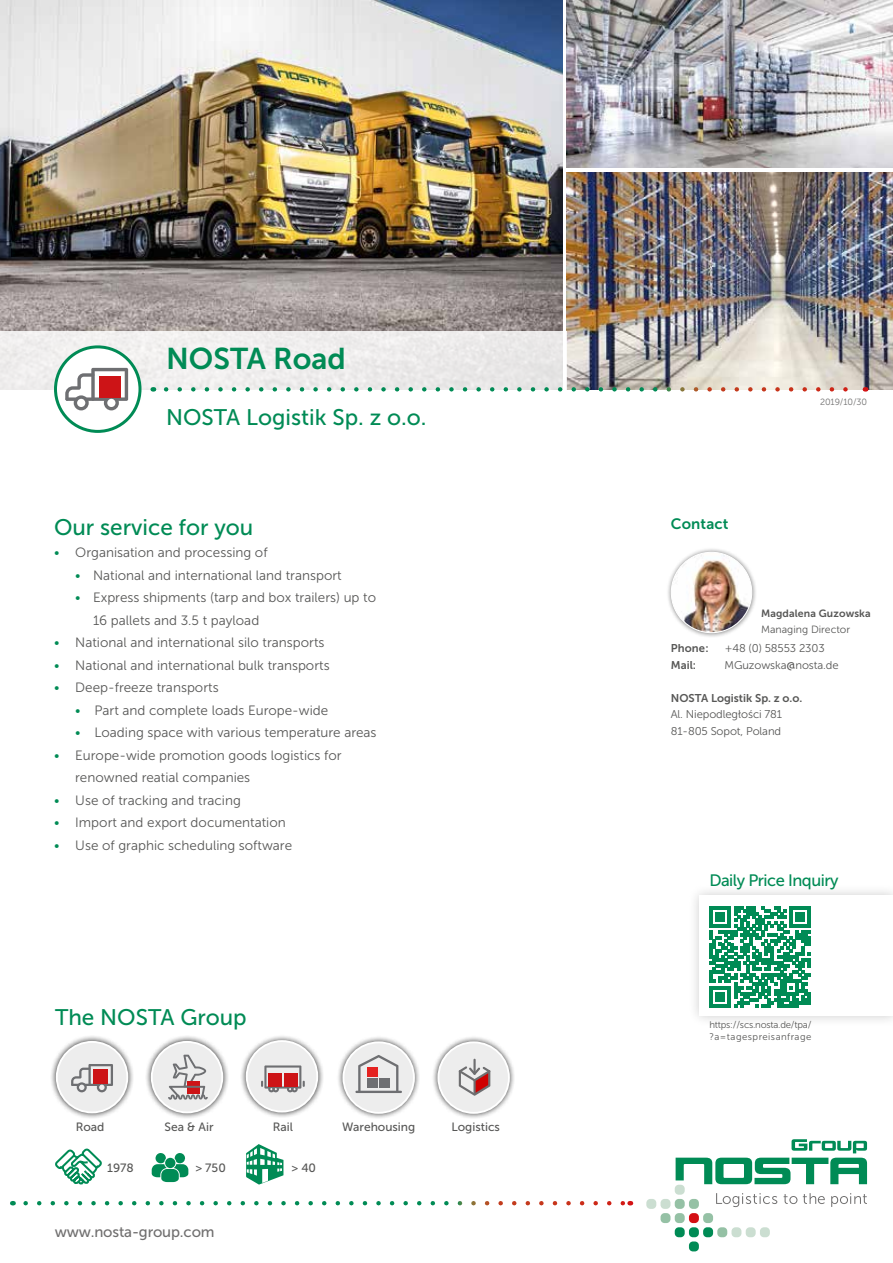
<style>
.page{position:relative;width:893px;height:1263px;background:#fff}
.page>*{position:absolute;margin:0;border:0;box-sizing:border-box;transform-origin:0 0}
.t1{font:30px "Museo Sans 700";color:#008b55}
.t2{font:22.5px "Museo Sans 500";color:#008b55}
.t3{font:16.5px "Museo Sans 500";letter-spacing:-.03em;color:#008b55}
.t4{font:15px "Museo Sans 500";letter-spacing:-.01em;color:#706f6f}
.t5{font:15px "Museo Sans 700";letter-spacing:.01em;color:#008b55}
.t6{font:13.5px/22.5px "Museo Sans 300";color:#575756}
.t7{font:12px "Museo Sans 500";color:#575756}
.t8{font:11.25px/16.5px "Museo Sans 300";letter-spacing:-.01em;color:#575756}
.t9{font:11.25px "Museo Sans 700";color:#575756}
.t10{font:10.5px "Museo Sans 700";letter-spacing:.01em;color:#575756}
.t11{font:10.5px "Museo Sans 300";color:#575756}
.t12{font:9.6px/12px "Museo Sans 300";letter-spacing:.045em;color:#575756}
.t13{font:9px "Museo Sans 300";letter-spacing:-.01em;color:#706f6f}
.s1{color:#008b55}
.s2{font-family:"Museo Sans 500"}
</style>
<div class="page">
<img style="left:567px;top:172px;width:326px;height:217px">
<img style="left:567px;top:0;width:326px;height:168px">
<img style="left:0;top:0;width:562px;height:332px">
<svg style="left:0;top:332px;width:567px;height:65px;fill:#efeded"></svg>
<svg style="left:166px;top:387px;width:692px;height:5px"></svg>
<div style="left:666px;top:547px;width:91px;height:91px;background:#000;opacity:.5"></div>
<img style="left:671px;top:552px;width:81px;height:81px;border-radius:40px">
<div style="left:671px;top:552px;width:81px;height:81px;border:1px solid #fff;border-radius:50%"></div>
<div style="left:432px;top:1035px;width:84px;height:85px;background:#000;opacity:.75"></div>
<div style="left:438px;top:1042px;width:71px;height:71px;background:#ededed;border-radius:50%"></div>
<div style="left:437px;top:1041px;width:73px;height:73px;border:2px solid #fff;border-radius:50%"></div>
<svg style="left:459px;top:1066px;width:31px;height:30px"></svg>
<hr style="left:473px;top:1059px;width:3px;height:16px;background:#6e6e70">
<hr style="left:473px;top:1079px;width:3px;height:15px;background:#6e6e70">
<div style="left:50px;top:1035px;width:84px;height:84px;background:#000;opacity:.75"></div>
<div style="left:57px;top:1042px;width:70px;height:70px;background:#ededed;border-radius:50%"></div>
<div style="left:56px;top:1041px;width:72px;height:72px;border:2px solid #fff;border-radius:50%"></div>
<svg style="left:71px;top:1064px;width:42px;height:28px"></svg>
<div style="left:94px;top:1069px;width:14px;height:15px;background:#cd1417"></div>
<div style="left:145px;top:1035px;width:84px;height:84px;background:#000;opacity:.75"></div>
<div style="left:152px;top:1042px;width:70px;height:70px;background:#ededed;border-radius:50%"></div>
<div style="left:151px;top:1041px;width:72px;height:72px;border:2px solid #fff;border-radius:50%"></div>
<svg style="left:168px;top:1055px;width:40px;height:45px"></svg>
<div style="left:240px;top:1034px;width:84px;height:84px;background:#000;opacity:.75"></div>
<div style="left:247px;top:1041px;width:70px;height:70px;background:#ededed;border-radius:50%"></div>
<div style="left:246px;top:1040px;width:72px;height:72px;border:2px solid #fff;border-radius:50%"></div>
<svg style="left:261px;top:1065px;width:44px;height:27px"></svg>
<div style="left:268px;top:1073px;width:13px;height:13px;background:#cd1417"></div>
<div style="left:285px;top:1073px;width:13px;height:13px;background:#cd1417"></div>
<div style="left:337px;top:1035px;width:84px;height:85px;background:#000;opacity:.75"></div>
<div style="left:343px;top:1042px;width:71px;height:71px;background:#ededed;border-radius:50%"></div>
<div style="left:342px;top:1041px;width:73px;height:73px;border:2px solid #fff;border-radius:50%"></div>
<svg style="left:355px;top:1055px;width:47px;height:38px"></svg>
<svg style="left:55px;top:1148px;width:47px;height:37px"></svg>
<svg style="left:152px;top:1153px;width:36px;height:29px"></svg>
<svg style="left:246px;top:1144px;width:37px;height:40px"></svg>
<svg style="left:716px;top:1193px;width:61px;height:14px"></svg>
<svg style="left:784px;top:1194px;width:13px;height:10px"></svg>
<svg style="left:803px;top:1193px;width:22px;height:11px"></svg>
<svg style="left:831px;top:1193px;width:36px;height:14px"></svg>
<svg style="left:676px;top:1139px;width:191px;height:45px"></svg>
<div style="left:675px;top:1185px;width:10px;height:10px;background:#cbded1;border-radius:4px"></div>
<div style="left:689px;top:1241px;width:10px;height:10px;background:#008b55;border-radius:4px"></div>
<div style="left:717px;top:1227px;width:10px;height:10px;background:#95c1a5;border-radius:4px"></div>
<div style="left:731px;top:1227px;width:10px;height:10px;background:#cbded1;border-radius:4px"></div>
<div style="left:760px;top:1227px;width:10px;height:10px;background:#cbded1;border-radius:4px"></div>
<div style="left:746px;top:1227px;width:10px;height:10px;background:#cbded1;border-radius:4px"></div>
<div style="left:703px;top:1227px;width:10px;height:10px;background:#008b55;border-radius:4px"></div>
<div style="left:675px;top:1227px;width:10px;height:10px;background:#008b55;border-radius:4px"></div>
<div style="left:689px;top:1227px;width:10px;height:10px;background:#008b55;border-radius:4px"></div>
<div style="left:703px;top:1213px;width:10px;height:10px;background:#95c1a5;border-radius:4px"></div>
<div style="left:675px;top:1213px;width:10px;height:10px;background:#95c1a5;border-radius:4px"></div>
<div style="left:689px;top:1213px;width:10px;height:10px;background:#d40f14;border-radius:4px"></div>
<div style="left:660px;top:1213px;width:10px;height:10px;background:#95c1a5;border-radius:4px"></div>
<div style="left:675px;top:1199px;width:10px;height:10px;background:#95c1a5;border-radius:4px"></div>
<div style="left:689px;top:1199px;width:10px;height:10px;background:#95c1a5;border-radius:4px"></div>
<div style="left:660px;top:1199px;width:10px;height:10px;background:#cbded1;border-radius:4px"></div>
<div style="left:646px;top:1199px;width:10px;height:10px;background:#cbded1;border-radius:4px"></div>
<svg style="left:26px;top:1201px;width:597px;height:4px"></svg>
<div style="left:56px;top:347px;width:84px;height:84px;background:#fff;border-radius:50%"></div>
<div style="left:54px;top:345px;width:87px;height:88px;border:3px solid #008b55;border-radius:50%"></div>
<svg style="left:65px;top:368px;width:63px;height:42px"></svg>
<div style="left:99px;top:376px;width:21px;height:21px;background:#cd1417"></div>
<div style="left:688px;top:884px;width:205px;height:143px;background:#000;opacity:.2"></div>
<div style="left:699px;top:895px;width:194px;height:121px;background:#fff"></div>
<svg style="left:709px;top:906px;width:102px;height:101px"></svg>
<h1 class="t1" style="left:166px;top:342px;width:181px">NOSTA Road</h1>
<h2 class="t2" style="left:166px;top:405px;width:262px">NOSTA Logistik Sp. z o.o.</h2>
<h2 class="t2" style="left:54px;top:514px;width:201px">Our service for you</h2>
<p class="t6" style="left:54px;top:541px;width:215px"><span class="s1">•</span> Organisation and processing of</p>
<p class="t6" style="left:75px;top:564px;width:268px"><span class="s1">•</span> National and international land transport</p>
<p class="t6" style="left:93px;top:586px;width:285px;text-indent:-18px"><span class="s1">•</span> Express shipments (tarp and box trailers) up to<br>16 pallets and 3.5 t payload</p>
<p class="t6" style="left:54px;top:631px;width:272px"><span class="s1">•</span> National and international silo transports</p>
<p class="t6" style="left:54px;top:654px;width:277px"><span class="s1">•</span> National and international bulk transports</p>
<p class="t6" style="left:54px;top:676px;width:166px"><span class="s1">•</span> Deep-freeze transports</p>
<p class="t6" style="left:75px;top:699px;width:254px"><span class="s1">•</span> Part and complete loads Europe-wide</p>
<p class="t6" style="left:75px;top:721px;width:303px"><span class="s1">•</span> Loading space with various temperature areas</p>
<p class="t6" style="left:75px;top:744px;width:268px;text-indent:-21px"><span class="s1">•</span> Europe-wide promotion goods logistics for renowned reatial companies</p>
<p class="t6" style="left:54px;top:789px;width:188px"><span class="s1">•</span> Use of tracking and tracing</p>
<p class="t6" style="left:54px;top:811px;width:233px"><span class="s1">•</span> Import and export documentation</p>
<p class="t6" style="left:54px;top:834px;width:240px"><span class="s1">•</span> Use of graphic scheduling software</p>
<h2 class="t2" style="left:55px;top:1005px;width:193px">The NOSTA Group</h2>
<p class="t7" style="left:76px;top:1120px;width:30px">Road</p>
<p class="t7" style="left:165px;top:1120px;width:50px">Sea &amp; Air</p>
<p class="t7" style="left:273px;top:1120px;width:22px">Rail</p>
<p class="t7" style="left:342px;top:1120px;width:75px">Warehousing</p>
<p class="t7" style="left:451px;top:1120px;width:50px">Logistics</p>
<p class="t7" style="left:107px;top:1161px;width:28px">1978</p>
<p class="t7" style="left:195px;top:1161px;width:32px">&gt; 750</p>
<p class="t7" style="left:292px;top:1161px;width:26px">&gt; 40</p>
<p class="t4" style="left:55px;top:1224px;width:161px">www.nosta-group.com</p>
<p class="t13" style="left:820px;top:397px;width:48px">2019/10/30</p>
<p class="t5" style="left:671px;top:515px;width:59px">Contact</p>
<p class="t10" style="left:761px;top:607px;width:111px">Magdalena Guzowska</p>
<p class="t11" style="left:761px;top:624px;width:91px">Managing Director</p>
<p class="t9" style="left:671px;top:642px;width:39px">Phone:</p>
<p class="t8" style="left:725px;top:640px;width:101px">+48 (0) 58553 2303</p>
<p class="t9" style="left:671px;top:658px;width:27px">Mail:</p>
<p class="t8" style="left:724px;top:656px;width:116px">MGuzowska<span class="s2">@</span>nosta.de</p>
<p class="t9" style="left:671px;top:691px;width:133px">NOSTA Logistik Sp. z o.o.</p>
<p class="t8" style="left:671px;top:706px;width:113px">Al. Niepodległości 781<br>81-805 Sopot, Poland</p>
<p class="t3" style="left:709px;top:871px;width:131px">Daily Price Inquiry</p>
<p class="t12" style="left:709px;top:1019px;width:104px">https://scs.nosta.de/tpa/ ?a=tagespreisanfrage</p>
</div>
